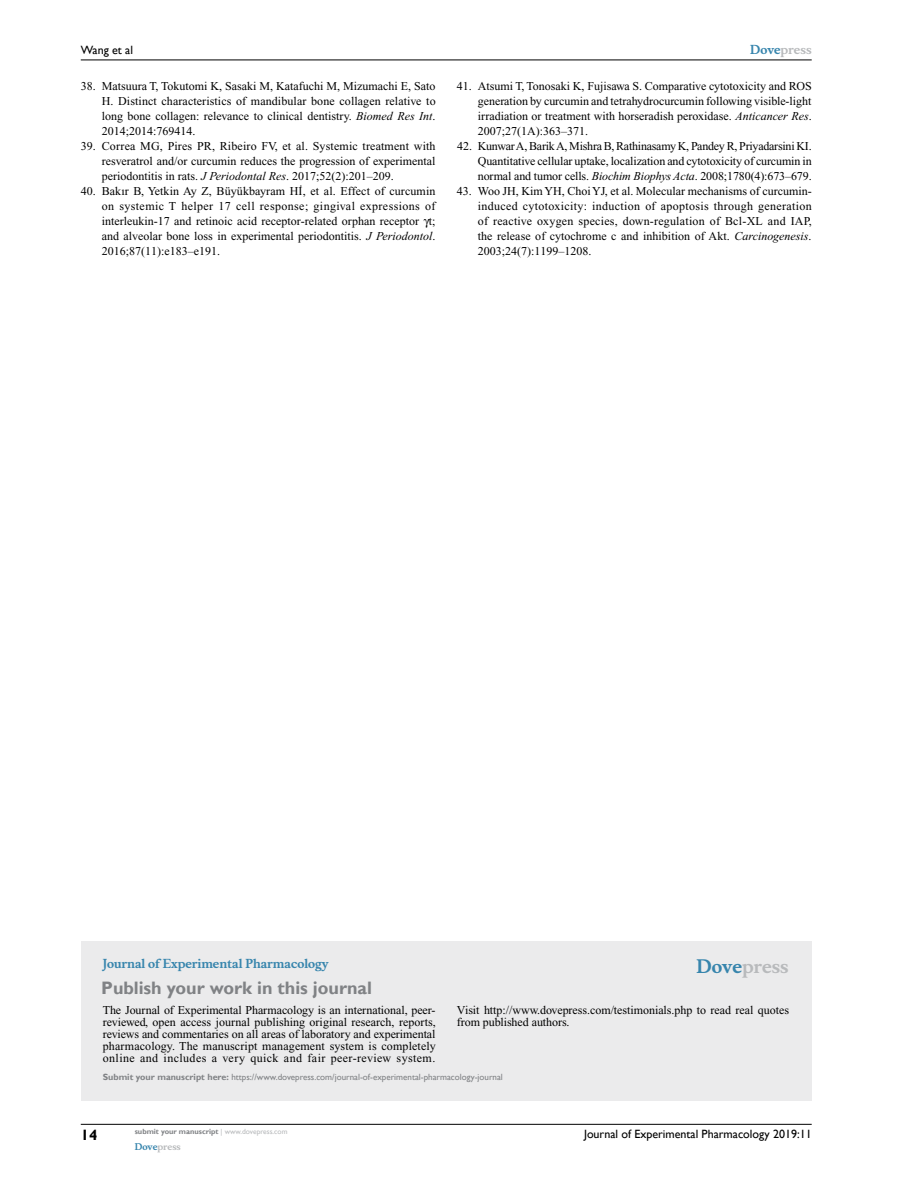
<style>
.page{position:relative;width:918px;height:1188px;background:#fff}
.page>*{position:absolute;margin:0;border:0;box-sizing:border-box;transform-origin:0 0}
.t1{font:700 18px "Gill Sans";color:#808285}
.t2{font:700 18px "Musee";color:#b8babc}
.t3{font:700 15px "Gill Sans";color:#000}
.t4{font:12px/15px "Times New Roman";color:#000;text-align:justify}
.t5{font:12px "Gill Sans";color:#000}
.t6{font:700 12px "Musee";color:#3785ad}
.t7{font:700 12px "Musee";color:#b8babc}
.t8{font:9px "Gill Sans";color:#808285}
.t9{font:700 9px "Musee";color:#b8babc}
.t10{font:700 7.5px "Gill Sans";color:#808285}
.s1{font-style:italic}
.s2{color:#3785ad}
.s3{font-weight:700}
.s4{font-weight:400;color:#b8babc}
</style>
<div class="page">
<div style="left:81px;top:941px;width:731px;height:160px;background:#ebebec"></div>
<hr style="left:81px;top:1124px;width:731px;height:1px;background:#000">
<hr style="left:81px;top:60px;width:731px;height:1px;background:#000">
<p class="t5" style="left:81px;top:43px;width:54px">Wang et al</p>
<p class="t4" style="left:102px;top:79px;width:335px;text-indent:-21px">38. Matsuura T, Tokutomi K, Sasaki M, Katafuchi M, Mizumachi E, Sato H. Distinct characteristics of mandibular bone collagen relative to long bone collagen: relevance to clinical dentistry. <span class="s1">Biomed Res Int</span>.<br>2014;2014:769414.</p>
<p class="t4" style="left:102px;top:139px;width:335px;text-indent:-21px">39. Correa MG, Pires PR, Ribeiro FV, et al. Systemic treatment with resveratrol and/or curcumin reduces the progression of experimental periodontitis in rats. <span class="s1">J Periodontal Res</span>. 2017;52(2):201–209.</p>
<p class="t4" style="left:102px;top:184px;width:335px;text-indent:-21px">40. Bakır B, Yetkin Ay Z, Büyükbayram HI·, et al. Effect of curcumin on systemic T helper 17 cell response; gingival expressions of interleukin-17 and retinoic acid receptor-related orphan receptor t; and alveolar bone loss in experimental periodontitis. <span class="s1">J Periodontol</span>.<br>2016;87(11):e183–e191.</p>
<p class="t7" style="left:750px;top:43px;width:63px"><span class="s2">Dove</span>press</p>
<p class="t4" style="left:478px;top:79px;width:335px;text-indent:-21px">41. Atsumi T, Tonosaki K, Fujisawa S. Comparative cytotoxicity and ROS generation by curcumin and tetrahydrocurcumin following visible-light irradiation or treatment with horseradish peroxidase. <span class="s1">Anticancer Res</span>.<br>2007;27(1A):363–371.</p>
<p class="t4" style="left:478px;top:139px;width:335px;text-indent:-21px">42. Kunwar A, Barik A, Mishra B, Rathinasamy K, Pandey R, Priyadarsini KI.<br>Quantitative cellular uptake, localization and cytotoxicity of curcumin in normal and tumor cells. <span class="s1">Biochim Biophys Acta</span>. 2008;1780(4):673–679.</p>
<p class="t4" style="left:478px;top:184px;width:335px;text-indent:-21px">43. Woo JH, Kim YH, Choi YJ, et al. Molecular mechanisms of curcumin&shy;induced cytotoxicity: induction of apoptosis through generation of reactive oxygen species, down-regulation of Bcl-XL and IAP, the release of cytochrome c and inhibition of Akt. <span class="s1">Carcinogenesis</span>.<br>2003;24(7):1199–1208.</p>
<p class="t6" style="left:103px;top:956px;width:227px">Journal of Experimental Pharmacology</p>
<h1 class="t1" style="left:101px;top:977px;width:272px">Publish your work in this journal</h1>
<h1 class="t2" style="left:697px;top:955px;width:94px"><span class="s2">Dove</span>press</h1>
<p class="t4" style="left:103px;top:1004px;width:335px;line-height:12px">The Journal of Experimental Pharmacology is an international, peer&shy;reviewed, open access journal publishing original research, reports, reviews and commentaries on all areas of laboratory and experimental pharmacology. The manuscript management system is completely online and includes a very quick and fair peer-review system.</p>
<p class="t4" style="left:457px;top:1004px;width:334px;line-height:12px">Visit http://www.dovepress.com/testimonials.php to read real quotes from published authors.</p>
<p class="t8" style="left:103px;top:1072px;width:402px"><span class="s3">Submit your manuscript here:</span> https://www.dovepress.com/journal-of-experimental-pharmacology-journal</p>
<p class="t3" style="left:81px;top:1126px;width:18px">14</p>
<p class="t10" style="left:135px;top:1127px;width:154px">submit your manuscript <span class="s4">| www.dovepress.com</span></p>
<p class="t9" style="left:135px;top:1141px;width:48px"><span class="s2">Dove</span>press</p>
<p class="t5" style="left:584px;top:1127px;width:229px">Journal of Experimental Pharmacology 2019:11</p>
</div>
